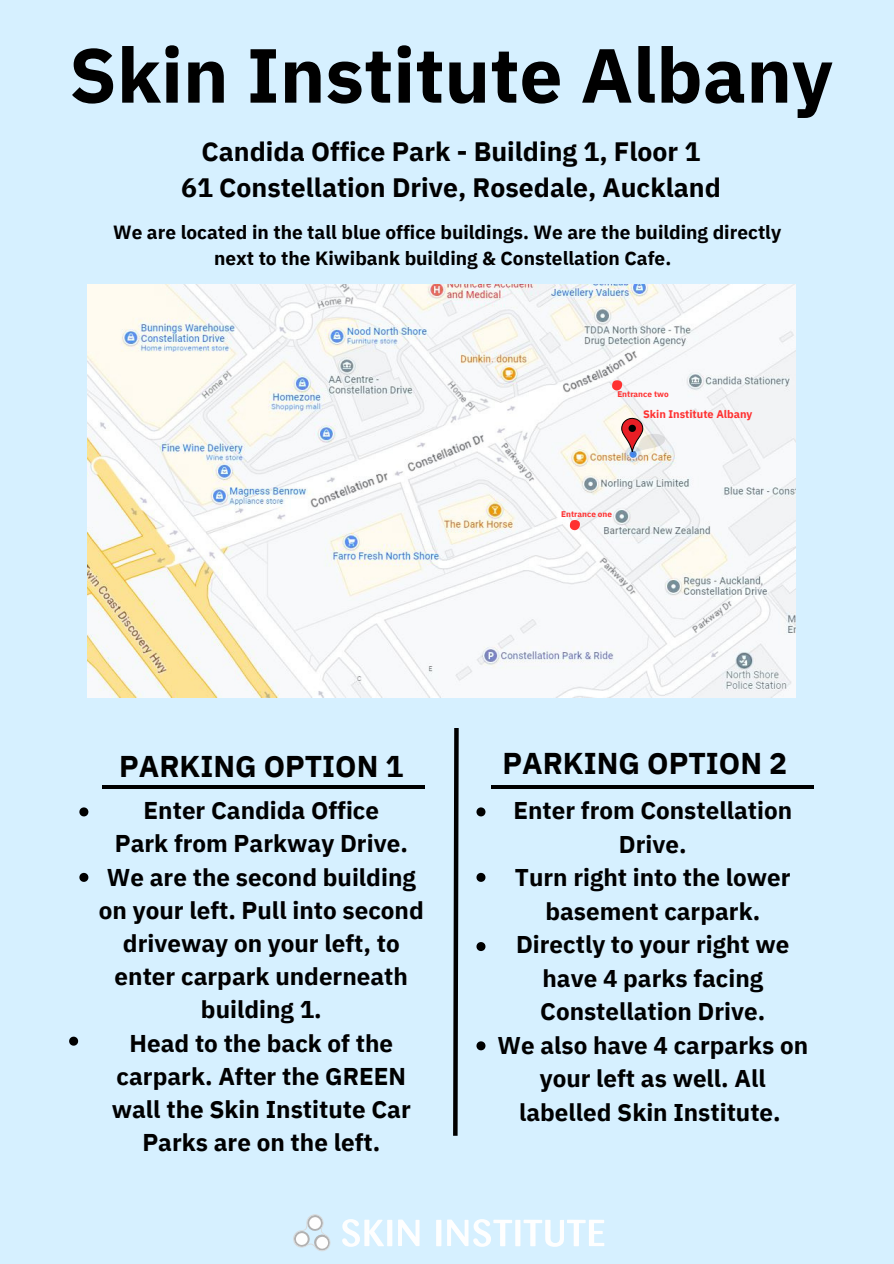
<style>
.page{position:relative;width:894px;height:1264px;background:#fff}
.page>*{position:absolute;margin:0;border:0;box-sizing:border-box;transform-origin:0 0}
.t1{font:700 76.5px "IBM Plex Sans";color:#000}
.t2{font:700 30px "IBM Plex Sans";color:#000}
.t3{font:700 26.55px "IBM Plex Sans";color:#000}
.t4{font:700 24.3px/33.2px "IBM Plex Sans";color:#000;text-align:center}
.t5{font:700 24.15px/33.5px "IBM Plex Sans";color:#000;text-align:center}
.t6{font:700 19.05px/26px "IBM Plex Sans";color:#000;text-align:center}
.t7{font:700 10.95px "IBM Plex Sans";color:#ff3131}
.t8{font:700 8.25px "IBM Plex Sans";color:#ff3131}
</style>
<div class="page">
<div style="left:0;top:0;width:893px;height:1263px;background:#d6f0ff"></div>
<img style="left:87px;top:284px;width:708px;height:413px">
<svg style="left:621px;top:418px;width:44px;height:35px;background:#d8adac"></svg>
<svg style="left:569px;top:520px;width:10px;height:10px"></svg>
<svg style="left:612px;top:380px;width:10px;height:10px"></svg>
<svg style="left:342px;top:1219px;width:262px;height:27px"></svg>
<svg style="left:293px;top:1214px;width:37px;height:37px"></svg>
<svg style="left:453px;top:728px;width:5px;height:407px;background:#1e2224"></svg>
<svg style="left:79px;top:807px;width:9px;height:9px"></svg>
<svg style="left:79px;top:872px;width:9px;height:9px"></svg>
<svg style="left:69px;top:1036px;width:9px;height:9px"></svg>
<svg style="left:103px;top:785px;width:322px;height:3px"></svg>
<svg style="left:476px;top:807px;width:9px;height:9px"></svg>
<svg style="left:476px;top:872px;width:9px;height:9px"></svg>
<svg style="left:476px;top:942px;width:9px;height:9px"></svg>
<svg style="left:476px;top:1041px;width:9px;height:9px"></svg>
<svg style="left:491px;top:785px;width:322px;height:3px"></svg>
<p class="t1" style="left:69px;top:24px;width:765px">Skin Institute Albany</p>
<p class="t3" style="left:201px;top:133px;width:500px">Candida Office Park - Building 1, Floor 1</p>
<p class="t3" style="left:181px;top:170px;width:541px">61 Constellation Drive, Rosedale, Auckland</p>
<p class="t6" style="left:113px;top:219px;width:669px">We are located in the tall blue office buildings. We are the building directly next to the Kiwibank building &amp; Constellation Cafe.</p>
<p class="t8" style="left:617px;top:388px;width:53px">Entrance two</p>
<p class="t7" style="left:642px;top:406px;width:111px">Skin Institute Albany</p>
<p class="t8" style="left:561px;top:509px;width:52px">Entrance one</p>
<p class="t2" style="left:119px;top:746px;width:286px">PARKING OPTION 1</p>
<p class="t2" style="left:502px;top:743px;width:286px">PARKING OPTION 2</p>
<p class="t4" style="left:143px;top:793px;width:237px">Enter Candida Office</p>
<p class="t4" style="left:99px;top:826px;width:326px">Park from Parkway Drive.<br>We are the second building on your left. Pull into second driveway on your left, to enter carpark underneath building 1.</p>
<p class="t4" style="left:112px;top:1025px;width:300px">Head to the back of the carpark. After the GREEN wall the Skin Institute Car<br>Parks are on the left.</p>
<p class="t5" style="left:513px;top:793px;width:280px">Enter from Constellation<br>Drive.</p>
<p class="t5" style="left:515px;top:860px;width:277px">Turn right into the lower basement carpark.</p>
<p class="t5" style="left:516px;top:927px;width:275px">Directly to your right we have 4 parks facing<br>Constellation Drive.</p>
<p class="t5" style="left:497px;top:1027px;width:312px">We also have 4 carparks on your left as well. All</p>
<p class="t5" style="left:519px;top:1094px;width:263px">labelled Skin Institute.</p>
</div>
